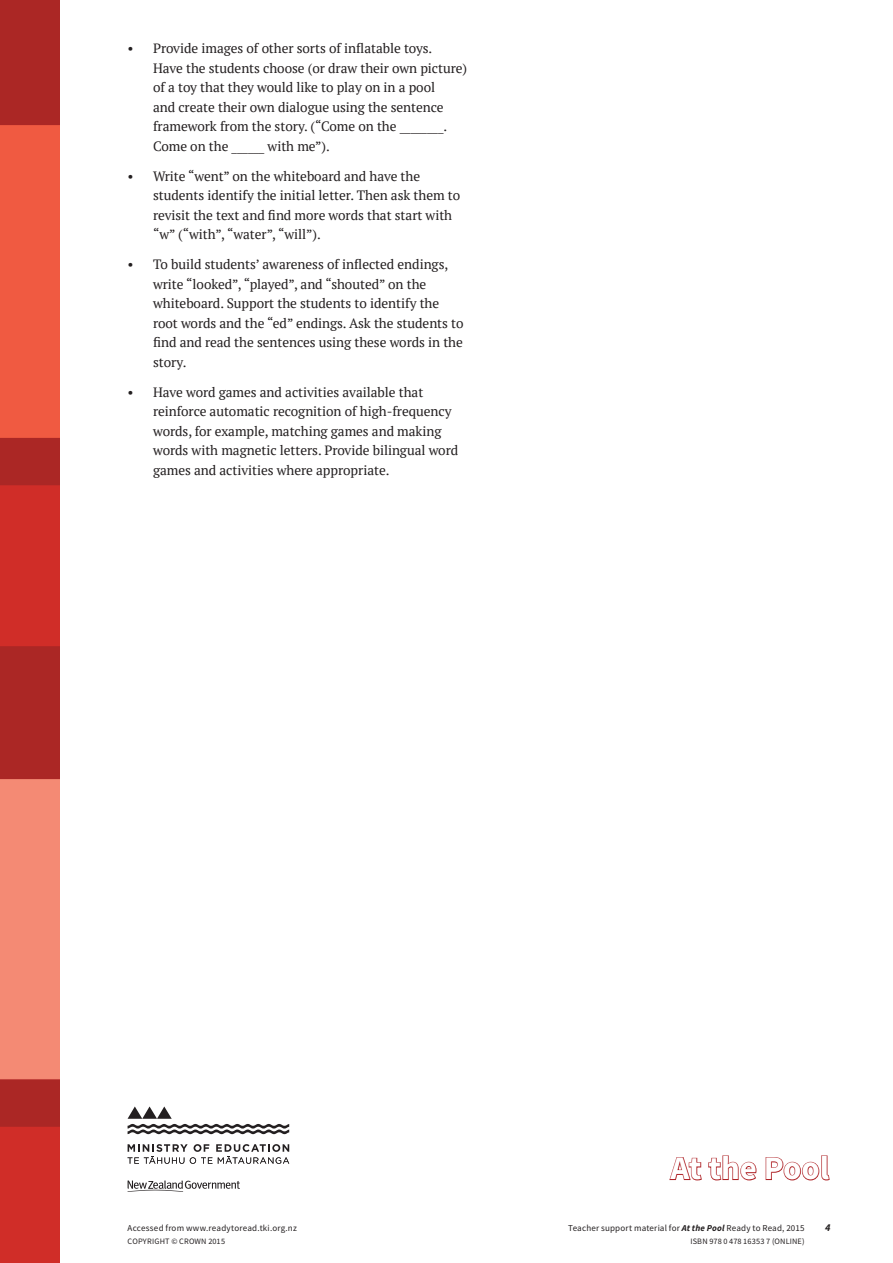
<style>
.page{position:relative;width:893px;height:1263px;background:#fff}
.page>*{position:absolute;margin:0;border:0;box-sizing:border-box;transform-origin:0 0}
.TS__Heading{font:700 33px "Source Sans Pro";color:#fff}
.t1{font:13.5px/19.5px "PT Serif";letter-spacing:-.005em;color:#231f20}
.t2{font:italic 700 10.5px "Source Sans Pro";color:#231f20}
.t3{font:9px "Source Sans Pro";letter-spacing:.02em;color:#231f20}
.t4{font:8.25px "Source Sans Pro";letter-spacing:.02em;color:#231f20}
.s1{font-weight:700;font-style:italic}
</style>
<div class="page">
<img style="left:0;top:0;width:60px;height:1263px">
<svg style="left:669px;top:1155px;width:88px;height:26px"></svg>
<svg style="left:765px;top:1155px;width:65px;height:26px"></svg>
<svg style="left:128px;top:1144px;width:161px;height:20px"></svg>
<svg style="left:128px;top:1106px;width:161px;height:28px"></svg>
<svg style="left:128px;top:1180px;width:112px;height:12px"></svg>
<p class="t1" style="left:153px;top:38px;width:316px;text-indent:-26px">• Provide images of other sorts of inflatable toys.<br>Have the students choose (or draw their own picture) of a toy that they would like to play on in a pool<br>and create their own dialogue using the sentence framework from the story. (“Come on the ________.<br>Come on the ______ with me”).</p>
<p class="t1" style="left:153px;top:166px;width:309px;text-indent:-26px">• Write “went” on the whiteboard and have the students identify the initial letter. Then ask them to revisit the text and find more words that start with “w” (“with”, “water”, “will”).</p>
<p class="t1" style="left:153px;top:255px;width:312px;text-indent:-26px">• To build students’ awareness of inflected endings, write “looked”, “played”, and “shouted” on the whiteboard. Support the students to identify the root words and the “ed” endings. Ask the students to find and read the sentences using these words in the story.</p>
<p class="t1" style="left:153px;top:382px;width:307px;text-indent:-26px">• Have word games and activities available that reinforce automatic recognition of high-frequency words, for example, matching games and making words with magnetic letters. Provide bilingual word games and activities where appropriate.</p>
<p class="TS__Heading" style="left:671px;top:1147px;width:160px">At the Pool</p>
<p class="t3" style="left:128px;top:1222px;width:171px">Accessed from www.readytoread.tki.org.nz</p>
<p class="t2" style="left:825px;top:1221px;width:7px">4</p>
<p class="t4" style="left:128px;top:1236px;width:99px">COPYRIGHT © CROWN 2015</p>
<p class="t3" style="left:568px;top:1222px;width:238px">Teacher support material for <span class="s1">At the Pool</span> Ready to Read, 2015</p>
<p class="t4" style="left:690px;top:1236px;width:116px">ISBN 978 0 478 16353 7 (ONLINE)</p>
</div>
